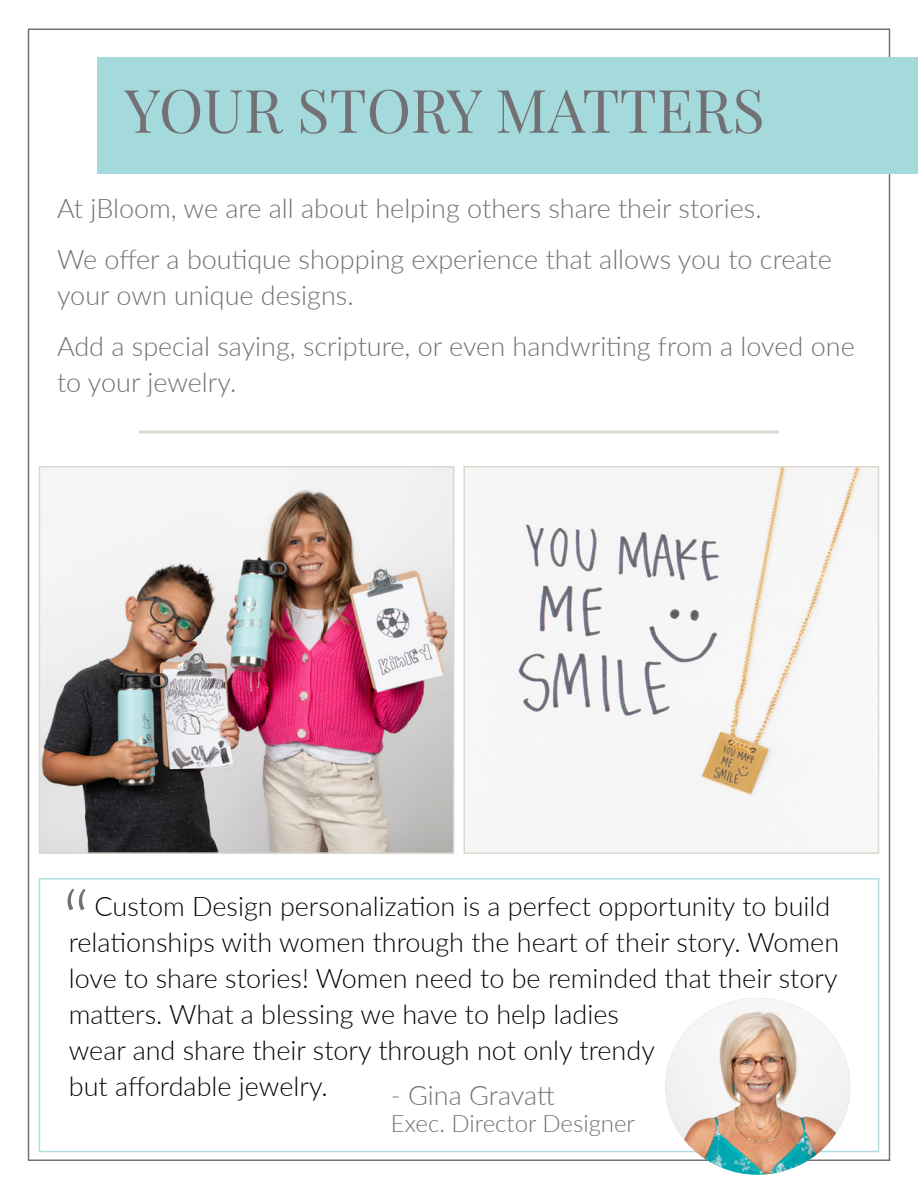
<style>
.page{position:relative;width:918px;height:1188px;background:#fff}
.page>*{position:absolute;margin:0;border:0;box-sizing:border-box;transform-origin:0 0}
.t1{font:300 84px "Lato";color:#737173}
.t2{font:60px "Playfair Display";color:#737173}
.t3{font:300 27px/36px "Lato";color:#040503}
.t4{font:300 27px/51px "Lato";color:#737173}
.t5{font:300 24px "Lato";color:#737173}
</style>
<div class="page">
<div style="left:98px;top:57px;width:820px;height:116px;background:#a4dadc"></div>
<img style="left:42px;top:469px;width:409px;height:382px">
<div style="left:39px;top:466px;width:415px;height:388px;border:2px solid #dcd8ce"></div>
<hr style="left:139px;top:430px;width:640px;height:3px;background:#dcd8ce">
<img style="left:518px;top:469px;width:346px;height:329px">
<div style="left:464px;top:466px;width:415px;height:388px;border:2px solid #dcd8ce"></div>
<div style="left:39px;top:878px;width:840px;height:274px;border:2px solid #b1dfe1"></div>
<img style="left:665px;top:998px;width:185px;height:177px">
<h2 class="t2" style="left:125px;top:63px;width:641px">YOUR STORY MATTERS</h2>
<p class="t4" style="left:57px;top:182px;width:776px">At jBloom, we are all about helping others share their stories.<br>We offer a boutique shopping experience that allows you to create</p>
<p class="t4" style="left:57px;top:269px;width:799px">your own unique designs.<br>Add a special saying, scripture, or even handwriting from a loved one</p>
<p class="t4" style="left:57px;top:356px;width:181px">to your jewelry.</p>
<h1 class="t1" style="left:62px;top:863px;width:30px">“</h1>
<p class="t3" style="left:69px;top:887px;width:772px;text-indent:26px">Custom Design personalization is a perfect opportunity to build relationships with women through the heart of their story. Women love to share stories! Women need to be reminded that their story matters. What a blessing we have to help ladies<br>wear and share their story through not only trendy<br>but affordable jewelry.</p>
<p class="t4" style="left:391px;top:1068px;width:165px">- Gina Gravatt</p>
<p class="t5" style="left:391px;top:1106px;width:246px">Exec. Director Designer</p>
</div>
